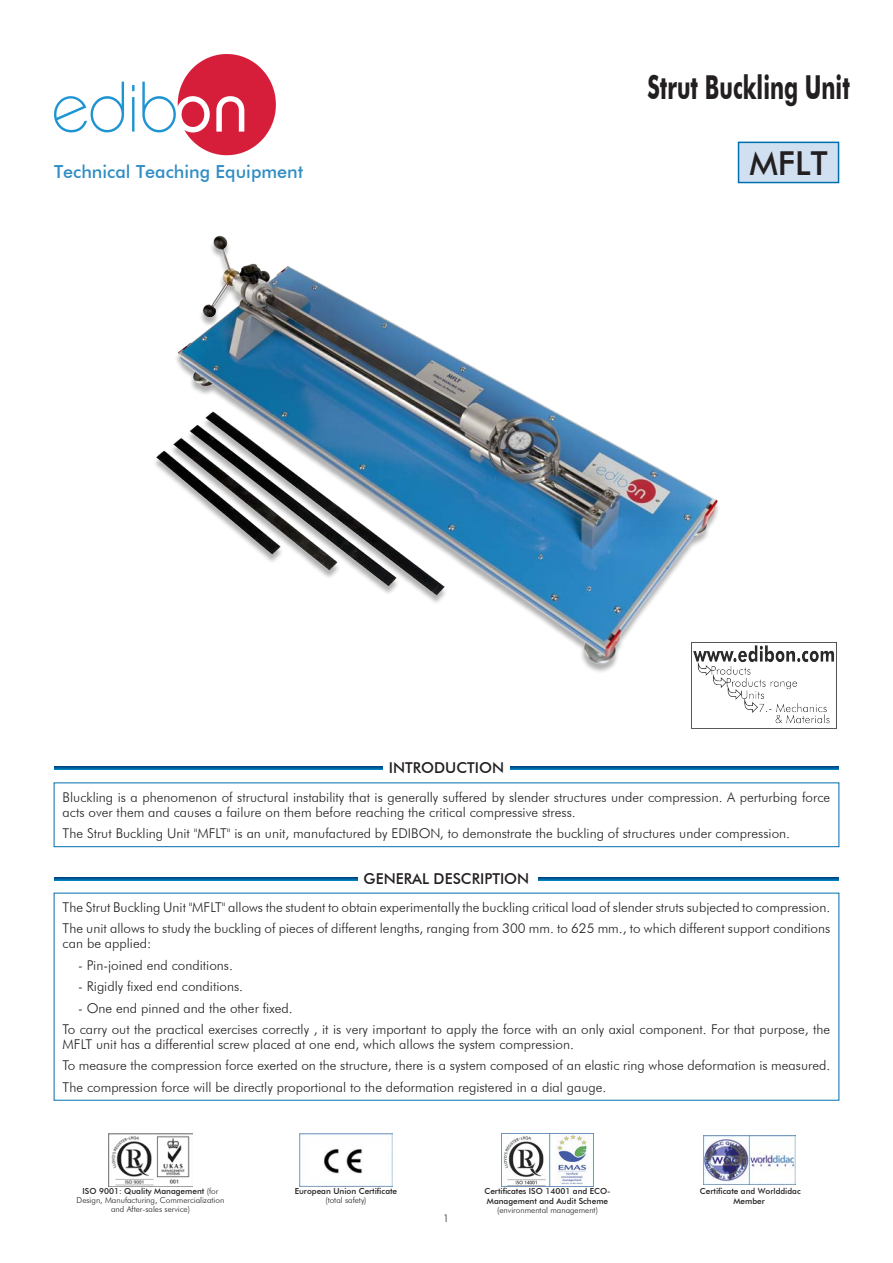
<style>
.page{position:relative;width:893px;height:1263px;background:#fff}
.page>*{position:absolute;margin:0;border:0;box-sizing:border-box;transform-origin:0 0}
.t1{font:700 33px "Futura BT";color:#231f20;scale:.65 1}
.DESCRIPCION-ESPEC_CO{font:500 33px "Futura BT";color:#231f20}
.DESCRIPCION-ESPEC_CO-2{font:500 18px "Futura BT";color:#318ec4}
.DESCRIPCION-ESPEC_CO-3{font:500 15px "Futura BT";color:#231f20}
.t2{font:300 13.5px/15px "Futura BT";color:#231f20}
.t3{font:300 10.5px "Futura BT";color:#231f20}
.t4{font:500 8.25px/9.9px "Futura BT";color:#231f20;text-align:center}
.t5{font:300 8.25px/9px "Futura BT";color:#231f20;text-align:center}
.s1{font-weight:500}
.s2{font-weight:300}
</style>
<div class="page">
<svg style="left:54px;top:82px;width:70px;height:50px"></svg>
<svg style="left:132px;top:85px;width:2px;height:47px"></svg>
<svg style="left:142px;top:54px;width:134px;height:101px"></svg>
<img style="left:155px;top:235px;width:564px;height:435px">
<img style="left:691px;top:642px;width:145px;height:87px">
<div style="left:738px;top:142px;width:100px;height:41px;background:#d0e0f0"></div>
<div style="left:738px;top:142px;width:101px;height:41px;border:2px solid #006faf"></div>
<div style="left:54px;top:783px;width:785px;height:64px;border:1px solid #006faf"></div>
<hr style="left:55px;top:878px;width:303px;height:2px;background:#00619f">
<hr style="left:539px;top:878px;width:300px;height:2px;background:#00619f">
<svg style="left:510px;top:767px;width:329px;height:3px"></svg>
<svg style="left:54px;top:767px;width:329px;height:3px"></svg>
<img style="left:703px;top:1135px;width:92px;height:49px">
<img style="left:501px;top:1133px;width:93px;height:53px">
<img style="left:300px;top:1133px;width:92px;height:53px">
<img style="left:109px;top:1133px;width:83px;height:54px">
<p class="DESCRIPCION-ESPEC_CO-2" style="left:54px;top:161px;width:251px">Technical Teaching Equipment</p>
<p class="t1" style="left:647px;top:67px;width:313px">Strut Buckling Unit</p>
<p class="DESCRIPCION-ESPEC_CO" style="left:749px;top:143px;width:80px">MFLT</p>
<p class="DESCRIPCION-ESPEC_CO-3" style="left:389px;top:759px;width:117px">INTRODUCTION</p>
<p class="t2" style="left:63px;top:789px;width:769px">Bluckling is a phenomenon of structural instability that is generally suffered by slender structures under compression. A perturbing force acts over them and causes a failure on them before reaching the critical compressive stress.</p>
<p class="t2" style="left:63px;top:826px;width:729px">The Strut Buckling Unit "MFLT" is an unit, manufactured by EDIBON, to demonstrate the buckling of structures under compression.</p>
<p class="DESCRIPCION-ESPEC_CO-3" style="left:364px;top:869px;width:167px">GENERAL DESCRIPTION</p>
<p class="t2" style="left:63px;top:899px;width:769px">The Strut Buckling Unit "MFLT" allows the student to obtain experimentally the buckling critical load of slender struts subjected to compression.</p>
<p class="t2" style="left:63px;top:921px;width:769px">The unit allows to study the buckling of pieces of different lengths, ranging from 300 mm. to 625 mm., to which different support conditions can be applied:</p>
<p class="t2" style="left:78px;top:957px;width:156px">- Pin-joined end conditions.</p>
<p class="t2" style="left:78px;top:979px;width:166px">- Rigidly fixed end conditions.</p>
<p class="t2" style="left:78px;top:1000px;width:216px">- One end pinned and the other fixed.</p>
<p class="t2" style="left:63px;top:1021px;width:769px">To carry out the practical exercises correctly , it is very important to apply the force with an only axial component. For that purpose, the<br>MFLT unit has a differential screw placed at one end, which allows the system compression.</p>
<p class="t2" style="left:63px;top:1058px;width:769px">To measure the compression force exerted on the structure, there is a system composed of an elastic ring whose deformation is measured.</p>
<p class="t2" style="left:63px;top:1079px;width:545px">The compression force will be directly proportional to the deformation registered in a dial gauge.</p>
<p class="t5" style="left:77px;top:1186px;width:149px"><span class="s1">ISO 9001: Quality Management</span> (for<br>Design, Manufacturing, Commercialization and After-sales service)</p>
<p class="t4" style="left:295px;top:1186px;width:104px;line-height:9px">European Union Certificate <span class="s2">(total safety)</span></p>
<p class="t4" style="left:484px;top:1186px;width:128px;text-align:left">Certificates ISO 14001 and ECO-<br>Management and Audit Scheme</p>
<p class="t5" style="left:497px;top:1205px;width:102px">(environmental management)</p>
<p class="t3" style="left:443px;top:1211px;width:8px">1</p>
<p class="t4" style="left:700px;top:1186px;width:102px">Certificate and Worlddidac<br>Member</p>
</div>
